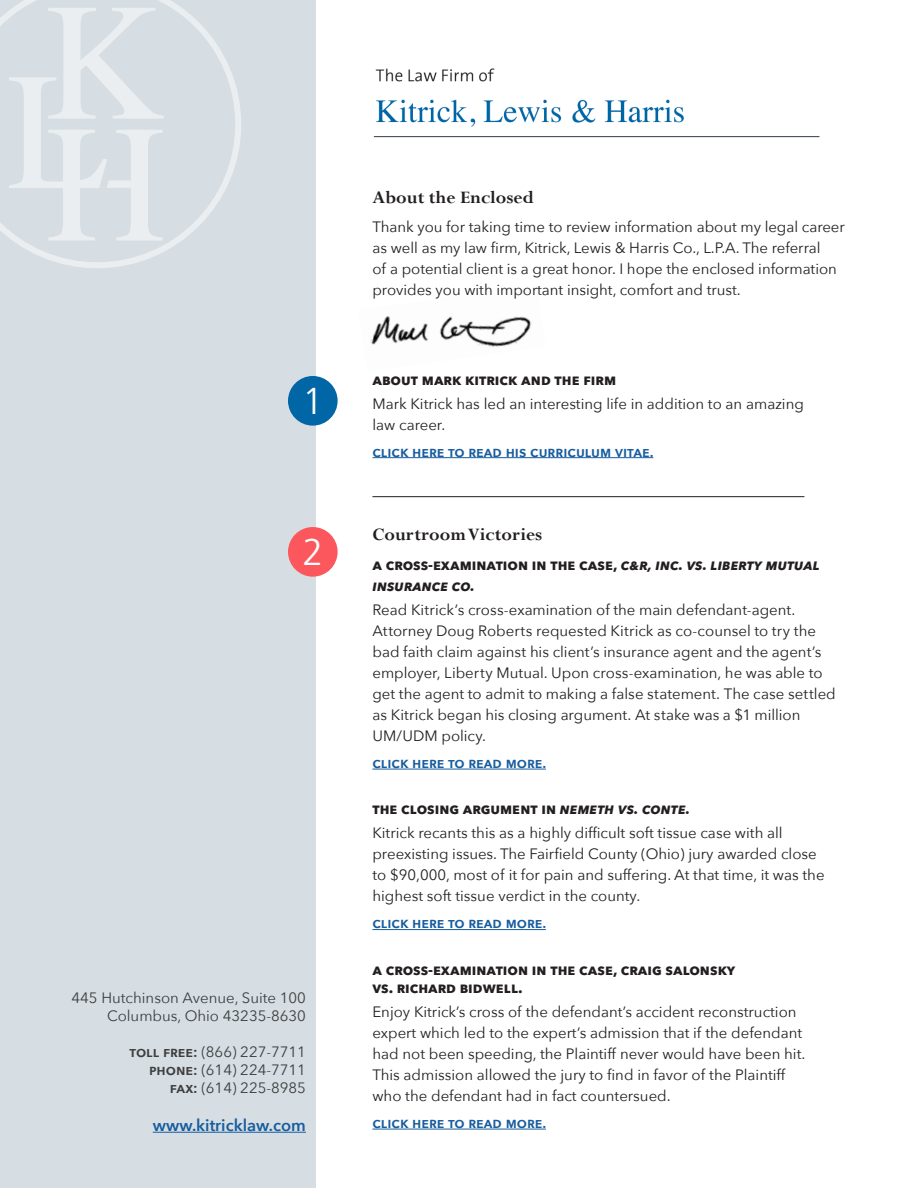
<style>
.page{position:relative;width:918px;height:1188px;background:#fff}
.page>*{position:absolute;margin:0;border:0;box-sizing:border-box;transform-origin:0 0}
.subhead{font:300 37.5px "Frutiger";color:#fff}
.Headline{font:700 19.5px "Perpetua";color:#231f20}
.t1{font:600 16.5px "Avenir Next";color:#175d9e}
.text{font:15px/21px "Avenir Next";color:#231f20}
.subhead-2{font:700 15px/18px "Avenir Next";color:#231f20}
.t2{font:15px/18px "Avenir Next";color:#3e3e3f;text-align:right}
.subhead-3{font:italic 700 15px/21px "Avenir Next";color:#231f20}
.link{font:600 15px "Avenir Next";letter-spacing:.075em;color:#175d9e}
.link-2{font:600 15px "Avenir Next";letter-spacing:.03em;color:#175d9e}
.s1{font-weight:600}
.s2{font-style:normal}
.s3{font-style:italic}
</style>
<div class="page">
<div style="left:0;top:0;width:316px;height:1188px;background:#d6dee3"></div>
<hr style="left:153px;top:1132px;width:153px;height:1px;background:#175d9e">
<svg style="left:0;top:0;width:241px;height:268px"></svg>
<svg style="left:9px;top:8px;width:155px;height:232px"></svg>
<hr style="left:372px;top:457px;width:281px;height:1px;background:#175d9e">
<hr style="left:372px;top:496px;width:432px;height:1px;background:#231f20">
<hr style="left:372px;top:769px;width:174px;height:1px;background:#175d9e">
<hr style="left:372px;top:929px;width:174px;height:1px;background:#175d9e">
<hr style="left:372px;top:1129px;width:174px;height:1px;background:#175d9e">
<div style="left:288px;top:376px;width:50px;height:50px;background:#0066a6;border-radius:50%"></div>
<div style="left:288px;top:527px;width:50px;height:50px;background:#fc575c;border-radius:50%"></div>
<img style="left:375px;top:68px;width:309px;height:59px">
<hr style="left:374px;top:136px;width:445px;height:1px;background:#333d47">
<img style="left:370px;top:316px;width:162px;height:31px">
<p class="subhead" style="left:302px;top:380px;width:22px">1</p>
<p class="subhead" style="left:302px;top:531px;width:22px">2</p>
<p class="t2" style="left:72px;top:988px;width:236px">445 Hutchinson Avenue, Suite 100<br>Columbus, Ohio 43235-8630</p>
<p class="t2" style="left:130px;top:1042px;width:178px"><span class="s1">toll free:</span> (866) 227-7711 <span class="s1">phone:</span> (614) 224-7711 <span class="s1">fax:</span> (614) 225-8985</p>
<p class="t1" style="left:153px;top:1111px;width:155px">www.kitricklaw.com</p>
<p class="Headline" style="left:372px;top:185px;width:163px">About the Enclosed</p>
<p class="text" style="left:372px;top:215px;width:474px">Thank you for taking time to review information about my legal career as well as my law firm, Kitrick, Lewis &amp; Harris Co., L.P.A. The referral<br>of a potential client is a great honor. I hope the enclosed information provides you with important insight, comfort and trust.</p>
<p class="subhead-2" style="left:372px;top:370px;width:245px">about mark kitrick and the firm</p>
<p class="text" style="left:372px;top:392px;width:433px">Mark Kitrick has led an interesting life in addition to an amazing law career.</p>
<p class="link-2" style="left:372px;top:438px;width:283px">click here to read his curriculum vitae.</p>
<p class="Headline" style="left:372px;top:522px;width:171px">Courtroom Victories</p>
<p class="subhead-3" style="left:372px;top:554px;width:449px"><span class="s2">a cross-examination in the case,</span> c&amp;r, inc. vs. liberty mutual insurance co.</p>
<p class="text" style="left:372px;top:599px;width:465px">Read Kitrick’s cross-examination of the main defendant-agent.<br>Attorney Doug Roberts requested Kitrick as co-counsel to try the bad faith claim against his client’s insurance agent and the agent’s employer, Liberty Mutual. Upon cross-examination, he was able to get the agent to admit to making a false statement. The case settled as Kitrick began his closing argument. At stake was a $1 million UM/UDM policy.</p>
<p class="link" style="left:372px;top:750px;width:175px">click here to read more.</p>
<p class="subhead-2" style="left:372px;top:800px;width:319px">the closing argument in <span class="s3">nemeth vs. conte.</span></p>
<p class="text" style="left:372px;top:822px;width:454px">Kitrick recants this as a highly difficult soft tissue case with all preexisting issues. The Fairfield County (Ohio) jury awarded close to $90,000, most of it for pain and suffering. At that time, it was the highest soft tissue verdict in the county.</p>
<p class="link" style="left:372px;top:910px;width:175px">click here to read more.</p>
<p class="subhead-2" style="left:372px;top:960px;width:364px">a cross-examination in the case, craig salonsky vs. richard bidwell.</p>
<p class="text" style="left:372px;top:1001px;width:434px">Enjoy Kitrick’s cross of the defendant’s accident reconstruction expert which led to the expert’s admission that if the defendant had not been speeding, the Plaintiff never would have been hit.<br>This admission allowed the jury to find in favor of the Plaintiff who the defendant had in fact countersued.</p>
<p class="link" style="left:372px;top:1110px;width:175px">click here to read more.</p>
</div>
